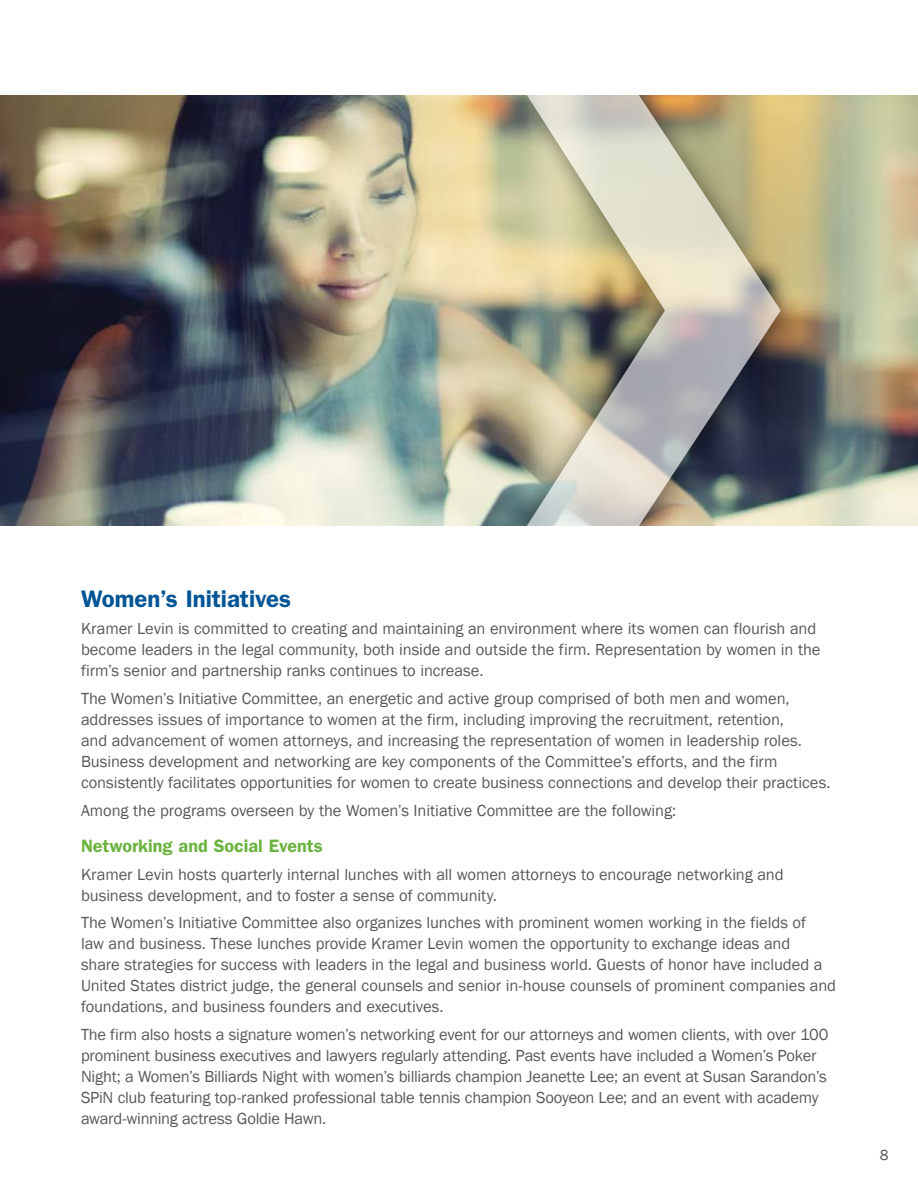
<style>
.page{position:relative;width:918px;height:1188px;background:#fff}
.page>*{position:absolute;margin:0;border:0;box-sizing:border-box;transform-origin:0 0}
.t1{font:600 24px "Franklin Gothic";color:#005596}
.t2{font:600 18px "Franklin Gothic";color:#6cb33f}
.t3{font:16.5px/21px "Franklin Gothic";letter-spacing:-.005em;color:#58595b}
.t4{font:15px "Franklin Gothic";color:#58595b}
</style>
<div class="page">
<img style="left:0;top:95px;width:918px;height:431px">
<div style="left:509px;top:73px;width:294px;height:478px;background:#000;opacity:.75"></div>
<img style="left:527px;top:95px;width:254px;height:431px">
<div style="left:0;top:0;width:918px;height:94px;background:#fff"></div>
<div style="left:0;top:526px;width:918px;height:108px;background:#fff"></div>
<h1 class="t1" style="left:81px;top:584px;width:212px">Women’s Initiatives</h1>
<p class="t3" style="left:81px;top:619px;width:741px">Kramer Levin is committed to creating and maintaining an environment where its women can flourish and become leaders in the legal community, both inside and outside the firm. Representation by women in the firm’s senior and partnership ranks continues to increase.</p>
<p class="t3" style="left:81px;top:689px;width:751px">The Women’s Initiative Committee, an energetic and active group comprised of both men and women, addresses issues of importance to women at the firm, including improving the recruitment, retention,<br>and advancement of women attorneys, and increasing the representation of women in leadership roles.<br>Business development and networking are key components of the Committee’s efforts, and the firm consistently facilitates opportunities for women to create business connections and develop their practices.</p>
<p class="t3" style="left:81px;top:800px;width:597px">Among the programs overseen by the Women’s Initiative Committee are the following:</p>
<p class="t2" style="left:81px;top:835px;width:243px">Networking and Social Events</p>
<p class="t3" style="left:81px;top:864px;width:704px">Kramer Levin hosts quarterly internal lunches with all women attorneys to encourage networking and business development, and to foster a sense of community.</p>
<p class="t3" style="left:81px;top:913px;width:757px">The Women’s Initiative Committee also organizes lunches with prominent women working in the fields of<br>law and business. These lunches provide Kramer Levin women the opportunity to exchange ideas and<br>share strategies for success with leaders in the legal and business world. Guests of honor have included a United States district judge, the general counsels and senior in-house counsels of prominent companies and foundations, and business founders and executives.</p>
<p class="t3" style="left:81px;top:1025px;width:749px">The firm also hosts a signature women’s networking event for our attorneys and women clients, with over 100 prominent business executives and lawyers regularly attending. Past events have included a Women’s Poker Night; a Women’s Billiards Night with women’s billiards champion Jeanette Lee; an event at Susan Sarandon’s SPiN club featuring top-ranked professional table tennis champion Sooyeon Lee; and an event with academy award-winning actress Goldie Hawn.</p>
<p class="t4" style="left:880px;top:1145px;width:10px">8</p>
</div>
